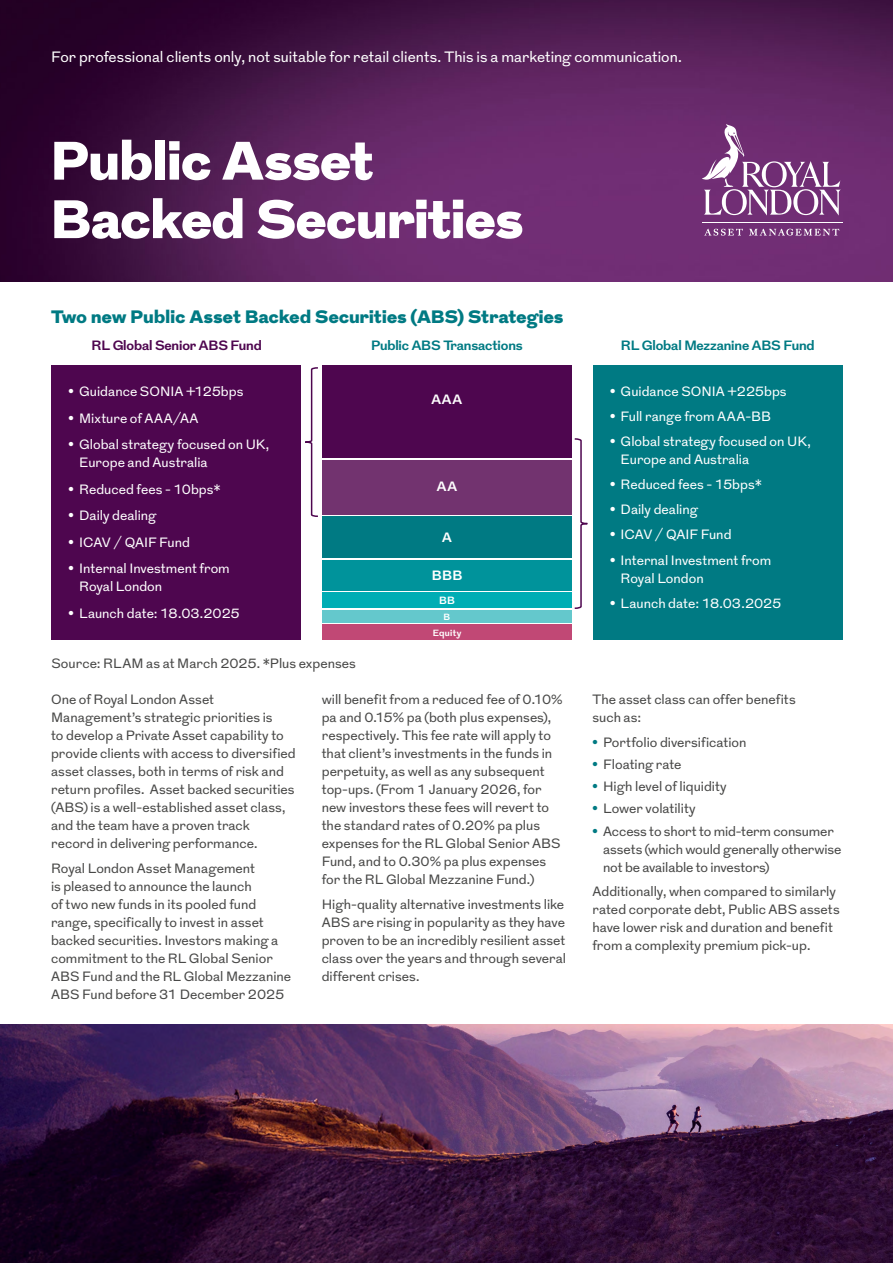
<style>
.page{position:relative;width:893px;height:1263px;background:#fff}
.page>*{position:absolute;margin:0;border:0;box-sizing:border-box;transform-origin:0 0}
.t1{font:900 54px/58.5px "Grot";letter-spacing:.005em;color:#fff}
.t2{font:900 18px "Grot";letter-spacing:.02em;color:#007a83}
.t3{font:15px "Grot";color:#fff}
.t4{font:13.5px/18px "Grot";color:#484847}
.t5{font:13.5px/18px "Grot";color:#fff}
.t6{font:700 13.5px "Grot";letter-spacing:-.01em;color:#007a83}
.t7{font:700 13.5px "Grot";letter-spacing:-.01em;color:#4e064f}
.t8{font:700 13.5px "Grot";letter-spacing:.065em;color:#fff}
.t9{font:700 10.5px "Grot";color:#fff}
.t10{font:700 9px "Grot";letter-spacing:.035em;color:#fff}
.s1{font-weight:700}
.s2{font-weight:700;color:#007a83}
</style>
<div class="page">
<img style="left:0;top:0;width:893px;height:281px">
<hr style="left:702px;top:222px;width:140px;height:1px;background:#fff">
<svg style="left:704px;top:229px;width:39px;height:7px"></svg>
<svg style="left:749px;top:229px;width:90px;height:7px"></svg>
<svg style="left:702px;top:124px;width:139px;height:92px;background:#8a548d"></svg>
<img style="left:0;top:1025px;width:893px;height:238px">
<div style="left:322px;top:365px;width:250px;height:93px;background:#4e064f"></div>
<div style="left:322px;top:460px;width:250px;height:54px;background:#72336f"></div>
<div style="left:322px;top:516px;width:250px;height:42px;background:#007a83"></div>
<div style="left:322px;top:592px;width:250px;height:16px;background:#00adb4"></div>
<div style="left:322px;top:560px;width:250px;height:30px;background:#00939b"></div>
<div style="left:322px;top:610px;width:250px;height:13px;background:#64c8cc"></div>
<div style="left:322px;top:624px;width:250px;height:16px;background:#c14875"></div>
<div style="left:52px;top:365px;width:249px;height:275px;background:#4e064f"></div>
<div style="left:593px;top:365px;width:250px;height:275px;background:#007a83"></div>
<svg style="left:574px;top:438px;width:14px;height:171px"></svg>
<svg style="left:305px;top:367px;width:13px;height:150px"></svg>
<p class="t3" style="left:51px;top:46px;width:632px">For professional clients only, not suitable for retail clients. This is a marketing communication.</p>
<h1 class="t1" style="left:51px;top:134px;width:473px">Public Asset<br>Backed Securities</h1>
<h2 class="t2" style="left:51px;top:304px;width:514px">Two new Public Asset Backed Securities (ABS) Strategies</h2>
<p class="t7" style="left:92px;top:336px;width:172px">RL Global Senior ABS Fund</p>
<p class="t6" style="left:621px;top:336px;width:195px">RL Global Mezzanine ABS Fund</p>
<p class="t5" style="left:69px;top:383px;width:176px"><span class="s1">•</span> Guidance SONIA +125bps</p>
<p class="t5" style="left:69px;top:409px;width:132px"><span class="s1">•</span> Mixture of AAA/AA</p>
<p class="t5" style="left:79px;top:436px;width:192px;text-indent:-11px"><span class="s1">•</span> Global strategy focused on UK,<br>Europe and Australia</p>
<p class="t5" style="left:69px;top:480px;width:154px"><span class="s1">•</span> Reduced fees - 10bps*</p>
<p class="t5" style="left:69px;top:507px;width:89px"><span class="s1">•</span> Daily dealing</p>
<p class="t5" style="left:69px;top:533px;width:123px"><span class="s1">•</span> ICAV / QAIF Fund</p>
<p class="t5" style="left:79px;top:560px;width:152px;text-indent:-11px"><span class="s1">•</span> Internal Investment from<br>Royal London</p>
<p class="t5" style="left:69px;top:604px;width:173px"><span class="s1">•</span> Launch date: 18.03.2025</p>
<p class="t6" style="left:371px;top:336px;width:153px">Public ABS Transactions</p>
<p class="t5" style="left:610px;top:383px;width:178px"><span class="s1">•</span> Guidance SONIA +225bps</p>
<p class="t5" style="left:610px;top:407px;width:163px"><span class="s1">•</span> Full range from AAA-BB</p>
<p class="t5" style="left:621px;top:433px;width:192px;text-indent:-11px"><span class="s1">•</span> Global strategy focused on UK,<br>Europe and Australia</p>
<p class="t5" style="left:610px;top:476px;width:154px"><span class="s1">•</span> Reduced fees - 15bps*</p>
<p class="t5" style="left:610px;top:501px;width:89px"><span class="s1">•</span> Daily dealing</p>
<p class="t5" style="left:610px;top:526px;width:123px"><span class="s1">•</span> ICAV / QAIF Fund</p>
<p class="t5" style="left:621px;top:551px;width:152px;text-indent:-11px"><span class="s1">•</span> Internal Investment from<br>Royal London</p>
<p class="t5" style="left:610px;top:595px;width:173px"><span class="s1">•</span> Launch date: 18.03.2025</p>
<p class="t8" style="left:431px;top:390px;width:32px">AAA</p>
<p class="t8" style="left:437px;top:477px;width:22px">AA</p>
<p class="t8" style="left:442px;top:528px;width:11px">A</p>
<p class="t8" style="left:432px;top:566px;width:32px">BBB</p>
<p class="t9" style="left:439px;top:593px;width:17px">BB</p>
<p class="t10" style="left:444px;top:611px;width:8px">B</p>
<p class="t4" style="left:51px;top:654px;width:306px">Source: RLAM as at March 2025. *Plus expenses</p>
<p class="t10" style="left:433px;top:626px;width:30px">Equity</p>
<p class="t4" style="left:51px;top:691px;width:246px">One of Royal London Asset Management’s strategic priorities is<br>to develop a Private Asset capability to provide clients with access to diversified asset classes, both in terms of risk and return profiles. Asset backed securities (ABS) is a well-established asset class, and the team have a proven track record in delivering performance.</p>
<p class="t4" style="left:51px;top:859px;width:242px">Royal London Asset Management<br>is pleased to announce the launch<br>of two new funds in its pooled fund range, specifically to invest in asset backed securities. Investors making a commitment to the RL Global Senior ABS Fund and the RL Global Mezzanine ABS Fund before 31 December 2025</p>
<p class="t4" style="left:322px;top:691px;width:242px">will benefit from a reduced fee of 0.10% pa and 0.15% pa (both plus expenses), respectively. This fee rate will apply to that client’s investments in the funds in perpetuity, as well as any subsequent top-ups. (From 1 January 2026, for new investors these fees will revert to the standard rates of 0.20% pa plus expenses for the RL Global Senior ABS Fund, and to 0.30% pa plus expenses for the RL Global Mezzanine Fund.)</p>
<p class="t4" style="left:322px;top:895px;width:246px">High-quality alternative investments like ABS are rising in popularity as they have proven to be an incredibly resilient asset class over the years and through several different crises.</p>
<p class="t4" style="left:592px;top:691px;width:205px">The asset class can offer benefits such as:</p>
<p class="t4" style="left:592px;top:733px;width:156px"><span class="s2">•</span> Portfolio diversification</p>
<p class="t4" style="left:592px;top:756px;width:91px"><span class="s2">•</span> Floating rate</p>
<p class="t4" style="left:592px;top:778px;width:136px"><span class="s2">•</span> High level of liquidity</p>
<p class="t4" style="left:592px;top:800px;width:105px"><span class="s2">•</span> Lower volatility</p>
<p class="t4" style="left:603px;top:822px;width:240px;text-indent:-11px"><span class="s2">•</span> Access to short to mid-term consumer assets (which would generally otherwise not be available to investors)</p>
<p class="t4" style="left:592px;top:883px;width:249px">Additionally, when compared to similarly rated corporate debt, Public ABS assets have lower risk and duration and benefit from a complexity premium pick-up.</p>
</div>
